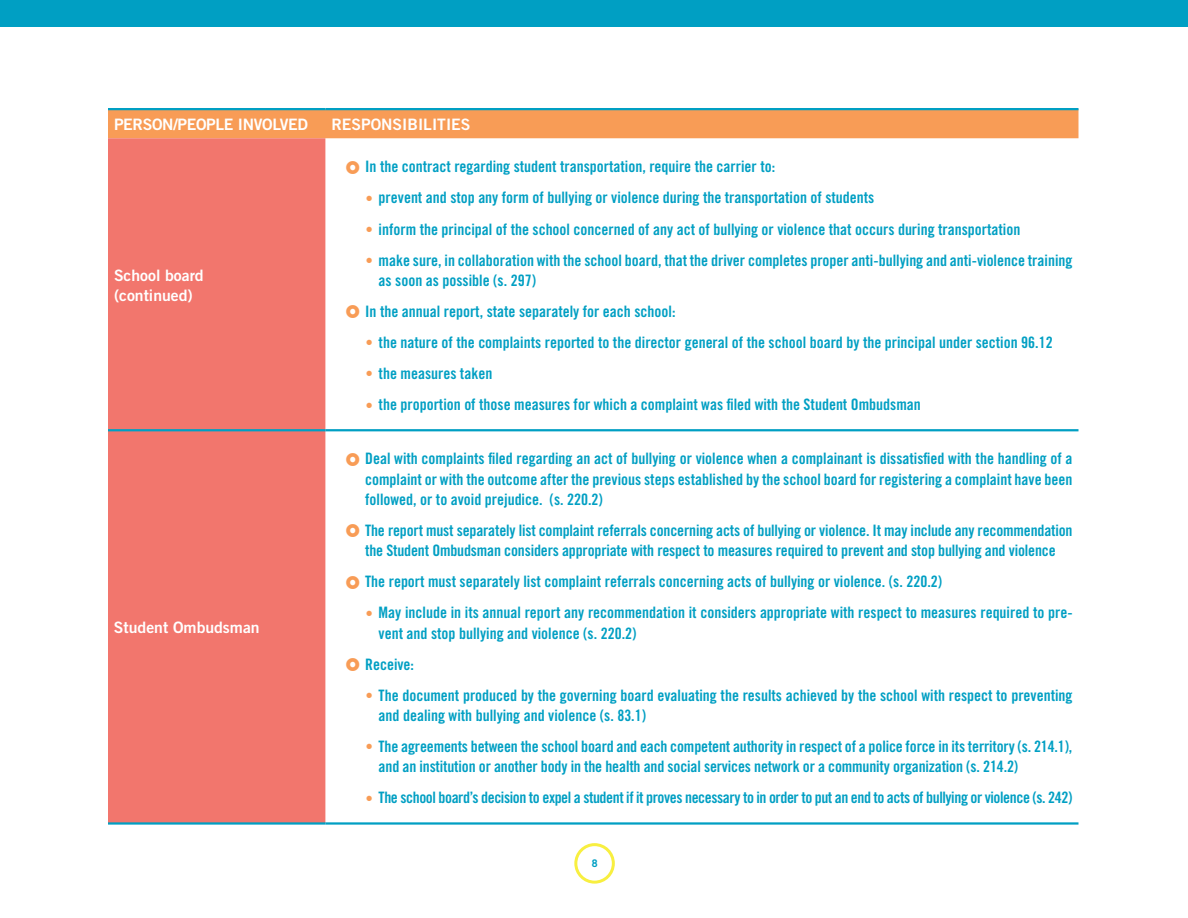
<style>
.page{position:relative;width:1188px;height:918px;background:#fff}
.page>*{position:absolute;margin:0;border:0;box-sizing:border-box;transform-origin:0 0}
.t1{font:15.75px/20.2px "Trade Gothic Bold Cond Twenty";color:#009fc3}
.t2{font:15.75px "Trade Gothic Bold Cond Twenty";letter-spacing:-.025em;color:#009fc3}
.t3{font:15.75px/20.2px "Trade Gothic Bold Two";color:#fff}
.t4{font:15.75px "Trade Gothic Bold Two";letter-spacing:-.02em;color:#fff}
.t5{font:700 10.5px "Trade Gothic";color:#009fc3}
.s1{color:#f89c56}
</style>
<div class="page">
<div style="left:108px;top:110px;width:970px;height:28px;background:#f89c56"></div>
<div style="left:108px;top:138px;width:217px;height:684px;background:#f2766d"></div>
<hr style="left:108px;top:108px;width:217px;height:2px;background:#009fc3">
<hr style="left:325px;top:108px;width:754px;height:2px;background:#009fc3">
<hr style="left:108px;top:429px;width:217px;height:2px;background:#009fc3">
<hr style="left:325px;top:429px;width:754px;height:2px;background:#009fc3">
<hr style="left:108px;top:822px;width:217px;height:3px;background:#009fc3">
<hr style="left:325px;top:822px;width:754px;height:3px;background:#009fc3">
<div style="left:0;top:0;width:1188px;height:27px;background:#009fc3"></div>
<div style="left:574px;top:843px;width:41px;height:41px;border:3px solid #f8ef40;border-radius:50%"></div>
<p class="t4" style="left:114px;top:119px;width:195px">PERSON/PEOPLE INVOLVED</p>
<p class="t3" style="left:331px;top:116px;width:141px">RESPONSIBILITIES</p>
<p class="t3" style="left:114px;top:266px;width:91px">School board (continued)</p>
<p class="t3" style="left:114px;top:619px;width:147px">Student Ombudsman</p>
<p class="t1" style="left:365px;top:158px;width:412px">In the contract regarding student transportation, require the carrier to:</p>
<p class="t1" style="left:365px;top:189px;width:511px"><span class="s1">•</span> prevent and stop any form of bullying or violence during the transportation of students</p>
<p class="t1" style="left:365px;top:220px;width:657px"><span class="s1">•</span> inform the principal of the school concerned of any act of bullying or violence that occurs during transportation</p>
<p class="t1" style="left:379px;top:251px;width:695px;text-indent:-13px"><span class="s1">•</span> make sure, in collaboration with the school board, that the driver completes proper anti-bullying and anti-violence training as soon as possible (s. 297)</p>
<p class="t1" style="left:365px;top:302px;width:312px">In the annual report, state separately for each school:</p>
<p class="t1" style="left:365px;top:333px;width:689px"><span class="s1">•</span> the nature of the complaints reported to the director general of the school board by the principal under section 96.12</p>
<p class="t1" style="left:365px;top:364px;width:129px"><span class="s1">•</span> the measures taken</p>
<p class="t1" style="left:365px;top:395px;width:557px"><span class="s1">•</span> the proportion of those measures for which a complaint was filed with the Student Ombudsman</p>
<p class="t1" style="left:365px;top:450px;width:709px;text-align:justify">Deal with complaints filed regarding an act of bullying or violence when a complainant is dissatisfied with the handling of a complaint or with the outcome after the previous steps established by the school board for registering a complaint have been followed, or to avoid prejudice. (s. 220.2)</p>
<p class="t1" style="left:365px;top:521px;width:709px">The report must separately list complaint referrals concerning acts of bullying or violence. It may include any recommendation the Student Ombudsman considers appropriate with respect to measures required to prevent and stop bullying and violence</p>
<p class="t1" style="left:365px;top:573px;width:579px">The report must separately list complaint referrals concerning acts of bullying or violence. (s. 220.2)</p>
<p class="t1" style="left:379px;top:604px;width:695px;text-indent:-13px"><span class="s1">•</span> May include in its annual report any recommendation it considers appropriate with respect to measures required to pre&shy;vent and stop bullying and violence (s. 220.2)</p>
<p class="t1" style="left:365px;top:655px;width:50px">Receive:</p>
<p class="t1" style="left:379px;top:686px;width:695px;text-indent:-13px"><span class="s1">•</span> The document produced by the governing board evaluating the results achieved by the school with respect to preventing and dealing with bullying and violence (s. 83.1)</p>
<p class="t1" style="left:379px;top:737px;width:695px;text-indent:-14px"><span class="s1">•</span> The agreements between the school board and each competent authority in respect of a police force in its territory (s. 214.1), and an institution or another body in the health and social services network or a community organization (s. 214.2)</p>
<p class="t2" style="left:365px;top:792px;width:709px"><span class="s1">•</span> The school board’s decision to expel a student if it proves necessary to in order to put an end to acts of bullying or violence (s. 242)</p>
<p class="t5" style="left:592px;top:857px;width:7px">8</p>
</div>
